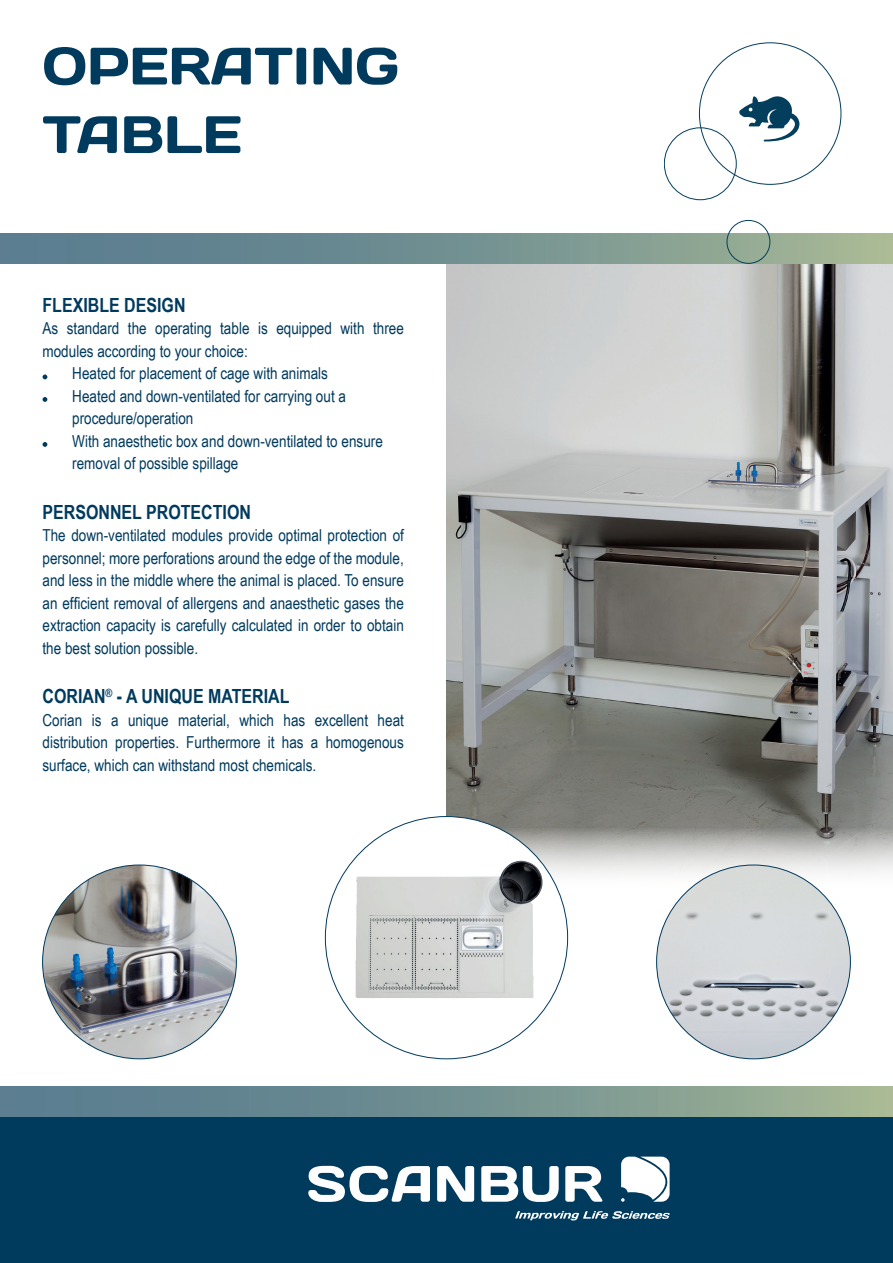
<style>
.page{position:relative;width:893px;height:1263px;background:#fff}
.page>*{position:absolute;margin:0;border:0;box-sizing:border-box;transform-origin:0 0}
.t1{font:52.5px/68.6px "Days";color:#003a5d}
.t2{font:700 19.5px "Arial Narrow";color:#003a5d}
.t3{font:16.5px/22.5px "Arial Narrow";color:#003a5d;text-align:justify}
</style>
<div class="page">
<img style="left:446px;top:264px;width:447px;height:627px">
<div style="left:0;top:1101px;width:893px;height:162px;background:#003a5d"></div>
<img style="left:0;top:234px;width:893px;height:30px">
<svg style="left:308px;top:1166px;width:122px;height:36px"></svg>
<svg style="left:437px;top:1166px;width:37px;height:36px"></svg>
<svg style="left:481px;top:1166px;width:78px;height:36px"></svg>
<svg style="left:565px;top:1166px;width:38px;height:36px"></svg>
<svg style="left:621px;top:1156px;width:49px;height:46px"></svg>
<svg style="left:515px;top:1211px;width:155px;height:9px"></svg>
<img style="left:0;top:1086px;width:893px;height:30px">
<div style="left:664px;top:127px;width:73px;height:73px;border:1px solid #033f5d;border-radius:50%"></div>
<div style="left:727px;top:220px;width:43px;height:44px;border:1px solid #033f5d;border-radius:50%"></div>
<svg style="left:739px;top:96px;width:60px;height:45px"></svg>
<svg style="left:43px;top:374px;width:4px;height:5px"></svg>
<svg style="left:43px;top:397px;width:4px;height:5px"></svg>
<svg style="left:43px;top:442px;width:4px;height:5px"></svg>
<img style="left:43px;top:865px;width:193px;height:194px;border-radius:97px">
<div style="left:325px;top:816px;width:243px;height:243px;background:#fff;border-radius:50%"></div>
<img style="left:325px;top:857px;width:243px;height:161px">
<img style="left:657px;top:865px;width:193px;height:194px;border-radius:97px">
<h1 class="t1" style="left:43px;top:31px;width:358px">OPERATING<br>TABLE</h1>
<p class="t2" style="left:43px;top:290px;width:145px">FLEXIBLE DESIGN</p>
<p class="t3" style="left:43px;top:317px;width:363px">As standard the operating table is equipped with three</p>
<p class="t3" style="left:43px;top:339px;width:207px">modules according to your choice:</p>
<p class="t3" style="left:72px;top:362px;width:257px">Heated for placement of cage with animals</p>
<p class="t3" style="left:72px;top:384px;width:275px">Heated and down-ventilated for carrying out a</p>
<p class="t3" style="left:72px;top:407px;width:123px">procedure/operation</p>
<p class="t3" style="left:72px;top:429px;width:312px">With anaesthetic box and down-ventilated to ensure</p>
<p class="t3" style="left:72px;top:452px;width:168px">removal of possible spillage</p>
<p class="t2" style="left:43px;top:497px;width:210px">PERSONNEL PROTECTION</p>
<p class="t3" style="left:43px;top:524px;width:363px">The down-ventilated modules provide optimal protection of personnel; more perforations around the edge of the module, and less in the middle where the animal is placed. To ensure an efficient removal of allergens and anaesthetic gases the extraction capacity is carefully calculated in order to obtain the best solution possible.</p>
<p class="t2" style="left:43px;top:682px;width:249px">CORIAN<sup>®</sup> - A UNIQUE MATERIAL</p>
<p class="t3" style="left:43px;top:708px;width:363px">Corian is a unique material, which has excellent heat distribution properties. Furthermore it has a homogenous surface, which can withstand most chemicals.</p>
</div>
